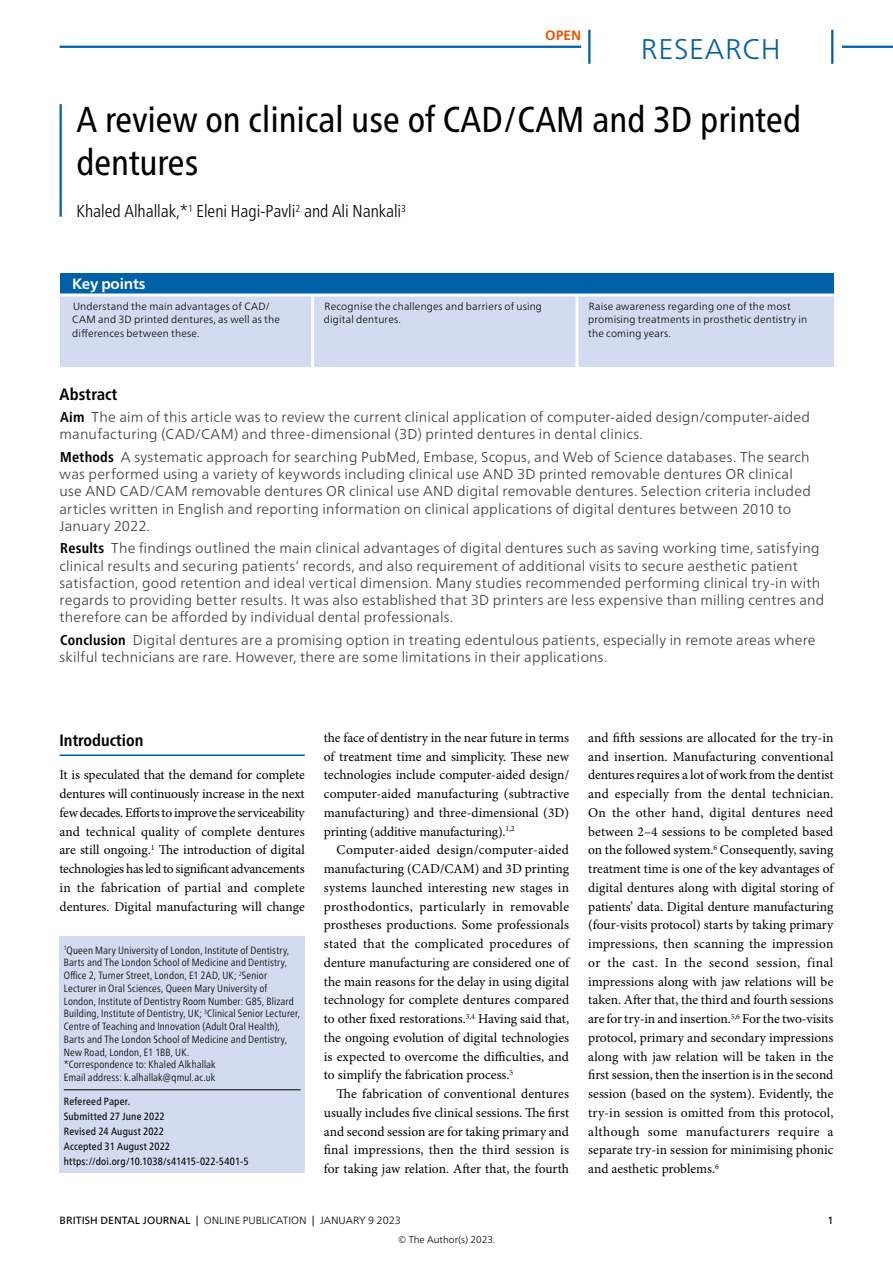
<style>
.page{position:relative;width:893px;height:1263px;background:#fff}
.page>*{position:absolute;margin:0;border:0;box-sizing:border-box;transform-origin:0 0}
.Title_3_Cnd_24pt{font:condensed 36px/43.2px "Frutiger Neue LT Pro";color:#000}
.t1{font:300 28.5px "Frutiger Neue LT Pro";letter-spacing:.025em;color:#0060a8}
.Author_1{font:17.25px "Frutiger Neue LT Pro Cn Lt 2";color:#000}
.SectionHeading_1_MSS{font:700 condensed 16.5px "Frutiger Neue LT Pro";color:#000}
.Abstract_Heading_MSS{font:700 condensed 16.5px "Frutiger Neue LT Pro";letter-spacing:.01em;color:#000}
.Key_Points_Heading_x{font:700 15px "Frutiger Neue LT Pro";letter-spacing:-.01em;color:#fff}
.t2{font:300 14.25px/17.2px "Frutiger Neue LT Pro";letter-spacing:.015em;color:#3a3a39}
.Para_9pt_justified{font:13.5px/18.8px "Minion Pro";color:#000;text-align:justify}
.Para_9pt_justified_1{font:13.5px/18.8px "Minion Pro";letter-spacing:-.005em;color:#000;text-align:justify}
.NoXML_MSS_page_tag_t{font:700 13.5px "Frutiger Neue LT Pro";color:#ea5602}
.NoXML_Biography_MSS{font:10.5px/12.8px "Frutiger Neue LT Pro Cn Lt 2";letter-spacing:.015em;color:#000}
.t3{font:300 10.5px/13.5px "Frutiger Neue LT Pro";letter-spacing:.015em;color:#000}
.NoXML_article_detail{font:condensed 10.5px "Frutiger Neue LT Pro";letter-spacing:.015em;color:#000}
.t4{font:10.5px/13.5px "Frutiger Neue LT Pro Light 2";letter-spacing:.015em;color:#000}
.t5{font:10.5px "Frutiger Neue LT Pro";color:#000}
.t6{font:300 9.75px "Frutiger Neue LT Pro";color:#000}
.s1{font-family:"Frutiger Neue LT Pro";font-weight:300}
.s2{font-family:"Frutiger Neue LT Pro Light 2";font-weight:400}
.s3{font-weight:700;font-stretch:condensed;color:#000}
.s4{font-family:"Frutiger Neue LT Pro";font-weight:300;font-stretch:condensed}
.s5{font-weight:400}
</style>
<div class="page">
<div style="left:60px;top:273px;width:773px;height:94px;background:#d2dbef"></div>
<hr style="left:60px;top:104px;width:2px;height:113px;background:#0060a8">
<hr style="left:60px;top:754px;width:245px;height:2px;background:#0060a8">
<div style="left:60px;top:273px;width:773px;height:20px;background:#0060a8"></div>
<hr style="left:60px;top:293px;width:773px;height:3px;background:#fff">
<div style="left:60px;top:937px;width:245px;height:236px;background:#d2dbef"></div>
<hr style="left:64px;top:1089px;width:236px;height:1px;background:#000">
<hr style="left:311px;top:295px;width:3px;height:83px;background:#fff">
<hr style="left:575px;top:295px;width:3px;height:83px;background:#fff">
<hr style="left:60px;top:46px;width:521px;height:2px;background:#0060a8">
<hr style="left:842px;top:46px;width:51px;height:2px;background:#0060a8">
<hr style="left:588px;top:30px;width:2px;height:34px;background:#0060a8">
<hr style="left:831px;top:30px;width:2px;height:34px;background:#0060a8">
<p class="NoXML_MSS_page_tag_t" style="left:545px;top:27px;width:38px">OPEN</p>
<h2 class="t1" style="left:641px;top:32px;width:141px">RESEARCH</h2>
<p class="Title_3_Cnd_24pt" style="left:77px;top:98px;width:726px">A review on clinical use of CAD/CAM and 3D printed dentures</p>
<p class="Author_1" style="left:77px;top:201px;width:331px">Khaled Alhallak,*<sup>1</sup> Eleni Hagi-Pavli<sup>2</sup> and Ali Nankali<sup>3</sup></p>
<p class="Key_Points_Heading_x" style="left:72px;top:275px;width:75px">Key points</p>
<p class="t4" style="left:72px;top:300px;width:209px">Understand the main advantages of CAD/<br>CAM and 3D printed dentures, as well as the <span class="s1">differences between these.</span></p>
<p class="t3" style="left:324px;top:300px;width:220px">Recognise the challenges and barriers of using digital dentures.</p>
<p class="t3" style="left:588px;top:300px;width:220px"><span class="s2">Raise awareness regarding one of the most </span>promising treatments in prosthetic dentistry in the coming years.</p>
<p class="Abstract_Heading_MSS" style="left:60px;top:385px;width:59px">Abstract</p>
<p class="t2" style="left:60px;top:408px;width:752px"><span class="s3">Aim</span> The aim of this article was to review the current clinical application of computer-aided design/computer-aided manufacturing (CAD/CAM) and three-dimensional (3D) printed dentures in dental clinics.</p>
<p class="t2" style="left:60px;top:448px;width:753px"><span class="s3">Methods</span> A systematic approach for searching PubMed, Embase, Scopus, and Web of Science databases. The search was performed using a variety of keywords including clinical use AND 3D printed removable dentures OR clinical use AND CAD/CAM removable dentures OR clinical use AND digital removable dentures. Selection criteria included articles written in English and reporting information on clinical applications of digital dentures between 2010 to January 2022.</p>
<p class="t2" style="left:60px;top:540px;width:766px"><span class="s3">Results</span> The findings outlined the main clinical advantages of digital dentures such as saving working time, satisfying clinical results and securing patients‘ records, and also requirement of additional visits to secure aesthetic patient satisfaction, good retention and ideal vertical dimension. Many studies recommended performing clinical try-in with regards to providing better results. It was also established that 3D printers are less expensive than milling centres and therefore can be afforded by individual dental professionals.</p>
<p class="t2" style="left:60px;top:631px;width:758px"><span class="s3">Conclusion</span> Digital dentures are a promising option in treating edentulous patients, especially in remote areas where skilful technicians are rare. However, there are some limitations in their applications.</p>
<p class="SectionHeading_1_MSS" style="left:60px;top:731px;width:85px">Introduction</p>
<p class="Para_9pt_justified_1" style="left:60px;top:766px;width:247px">It is speculated that the demand for complete dentures will continuously increase in the next few decades. Efforts to improve the serviceability and technical quality of complete dentures are still ongoing.<sup>1</sup> The introduction of digital technologies has led to significant advancements in the fabrication of partial and complete dentures. Digital manufacturing will change</p>
<p class="NoXML_Biography_MSS" style="left:64px;top:943px;width:238px"><sup>1</sup>Queen Mary University of London, Institute of Dentistry, Barts and The London School of Medicine and Dentistry, <span class="s4">Office 2, Turner Street, London, E1 2AD, UK;</span> <sup>2</sup>Senior Lecturer in Oral Sciences, Queen Mary University of London, Institute of Dentistry Room Number: G85, Blizard <span class="s4">Building, Institute of Dentistry, UK;</span> <sup>3</sup>Clinical Senior Lecturer, Centre of Teaching and Innovation (Adult Oral Health), Barts and The London School of Medicine and Dentistry, New Road, London, E1 1BB, UK.<br>*Correspondence to: Khaled Alkhallak<br>Email address: k.alhallak@qmul.ac.uk</p>
<p class="NoXML_article_detail" style="left:64px;top:1095px;width:68px">Refereed Paper.</p>
<p class="NoXML_article_detail" style="left:64px;top:1110px;width:102px">Submitted 27 June 2022</p>
<p class="NoXML_article_detail" style="left:64px;top:1125px;width:102px">Revised 24 August 2022</p>
<p class="NoXML_article_detail" style="left:64px;top:1140px;width:108px">Accepted 31 August 2022</p>
<p class="NoXML_article_detail" style="left:64px;top:1155px;width:186px">https://doi.org/10.1038/s41415-022-5401-5</p>
<p class="Para_9pt_justified_1" style="left:324px;top:729px;width:247px">the face of dentistry in the near future in terms of treatment time and simplicity. These new technologies include computer-aided design/ computer-aided manufacturing (subtractive manufacturing) and three-dimensional (3D) printing (additive manufacturing).<sup>1,2</sup></p>
<p class="Para_9pt_justified" style="left:324px;top:841px;width:247px;text-indent:13px">Computer-aided design/computer-aided manufacturing (CAD/CAM) and 3D printing systems launched interesting new stages in prosthodontics, particularly in removable prostheses productions. Some professionals stated that the complicated procedures of denture manufacturing are considered one of the main reasons for the delay in using digital technology for complete dentures compared to other fixed restorations.<sup>3,4</sup> Having said that, the ongoing evolution of digital technologies is expected to overcome the difficulties, and to simplify the fabrication process.<sup>5</sup></p>
<p class="Para_9pt_justified" style="left:324px;top:1085px;width:247px;text-indent:13px">The fabrication of conventional dentures usually includes five clinical sessions. The first and second session are for taking primary and final impressions, then the third session is for taking jaw relation. After that, the fourth</p>
<p class="Para_9pt_justified" style="left:588px;top:729px;width:247px">and fifth sessions are allocated for the try-in and insertion. Manufacturing conventional dentures requires a lot of work from the dentist and especially from the dental technician.<br>On the other hand, digital dentures need between 2–4 sessions to be completed based on the followed system.<sup>6</sup> Consequently, saving treatment time is one of the key advantages of digital dentures along with digital storing of patients’ data. Digital denture manufacturing (four-visits protocol) starts by taking primary impressions, then scanning the impression or the cast. In the second session, final impressions along with jaw relations will be taken. After that, the third and fourth sessions are for try-in and insertion.<sup>5,6</sup> For the two-visits protocol, primary and secondary impressions along with jaw relation will be taken in the first session, then the insertion is in the second session (based on the system). Evidently, the try-in session is omitted from this protocol, although some manufacturers require a separate try-in session for minimising phonic and aesthetic problems.<sup>6</sup></p>
<p class="t3" style="left:60px;top:1214px;width:343px"><span class="s5">BRITISH DENTAL JOURNAL |</span> ONLINE PUBLICATION <span class="s5">|</span> JANUARY 9 2023</p>
<p class="t5" style="left:827px;top:1214px;width:8px">1</p>
<p class="t6" style="left:398px;top:1234px;width:99px">© The Author(s) 2023.</p>
</div>
